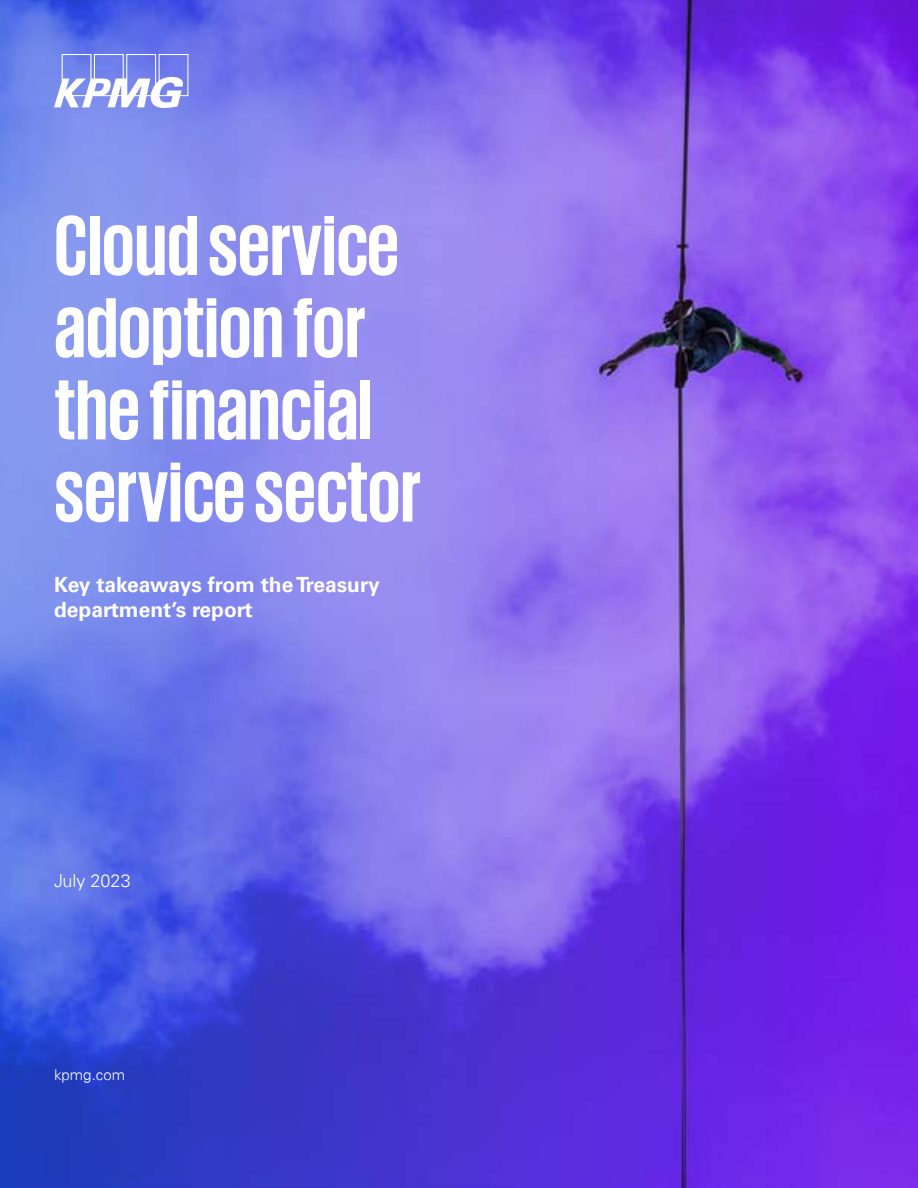
<style>
.page{position:relative;width:918px;height:1188px;background:#fff}
.page>*{position:absolute;margin:0;border:0;box-sizing:border-box;transform-origin:0 0}
.t1{font:700 87px/82.2px "KPMG";color:#fff}
.t2{font:700 21px/25.2px "Univers 65";color:#fff}
.t3{font:300 18px "Univers 45";color:#fff}
.t4{font:300 15px "Univers 45";color:#fff}
</style>
<div class="page">
<img style="left:0;top:0;width:918px;height:1188px">
<svg style="left:54px;top:54px;width:134px;height:54px"></svg>
<p class="t1" style="left:54px;top:202px;width:369px">Cloud service adoption for the financial service sector</p>
<p class="t2" style="left:54px;top:572px;width:327px">Key takeaways from the Treasury department’s report</p>
<p class="t3" style="left:54px;top:869px;width:78px">July 2023</p>
<p class="t4" style="left:54px;top:1066px;width:73px">kpmg.com</p>
</div>
